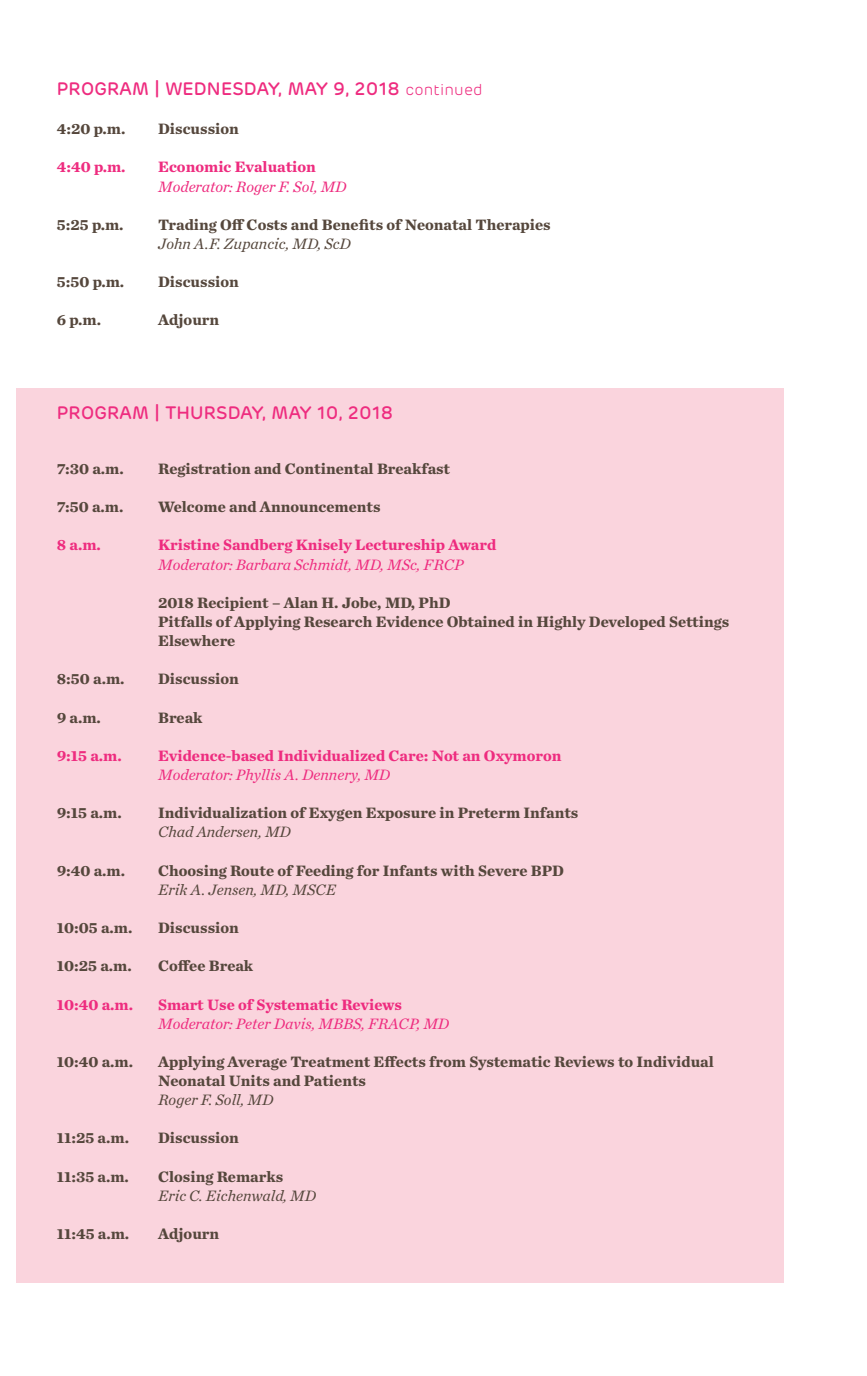
<style>
.page{position:relative;width:867px;height:1376px;background:#fff}
.page>*{position:absolute;margin:0;border:0;box-sizing:border-box;transform-origin:0 0}
.headings{font:500 18px "Rubrik";letter-spacing:.01em;color:#ee2c7f}
.program_times_and_ta{font:700 15.75px "Chronicle Text G1";color:#55473c}
.program_times_and_ta-2{font:700 15.75px "Chronicle Text G1";color:#ee2c7f}
.program_speakers{font:italic 15.75px "Chronicle Text G1";color:#ee2c7f}
.program_speakers-2{font:italic 15.75px "Chronicle Text G1";color:#55473c}
.s1{font-weight:300;font-size:15.75px}
</style>
<div class="page">
<div style="left:16px;top:388px;width:768px;height:895px;background:#fad4dd"></div>
<p class="headings" style="left:57px;top:77px;width:427px">PROGRAM | WEDNESDAY, MAY 9, 2018 <span class="s1">continued</span></p>
<p class="program_times_and_ta" style="left:57px;top:116px;width:70px">4:20 p.m.</p>
<p class="program_times_and_ta" style="left:158px;top:116px;width:82px">Discussion</p>
<p class="program_times_and_ta-2" style="left:57px;top:154px;width:70px">4:40 p.m.</p>
<p class="program_times_and_ta-2" style="left:158px;top:154px;width:159px">Economic Evaluation</p>
<p class="program_speakers" style="left:158px;top:174px;width:190px">Moderator: Roger F. Sol, MD</p>
<p class="program_times_and_ta" style="left:57px;top:212px;width:68px">5:25 p.m.</p>
<p class="program_times_and_ta" style="left:158px;top:212px;width:394px">Trading Off Costs and Benefits of Neonatal Therapies</p>
<p class="program_speakers-2" style="left:158px;top:231px;width:194px">John A.F. Zupancic, MD, ScD</p>
<p class="program_times_and_ta" style="left:57px;top:269px;width:69px">5:50 p.m.</p>
<p class="program_times_and_ta" style="left:158px;top:269px;width:82px">Discussion</p>
<p class="program_times_and_ta" style="left:57px;top:307px;width:46px">6 p.m.</p>
<p class="program_times_and_ta" style="left:158px;top:307px;width:63px">Adjourn</p>
<p class="headings" style="left:57px;top:401px;width:338px">PROGRAM | THURSDAY, MAY 10, 2018</p>
<p class="program_times_and_ta" style="left:57px;top:456px;width:69px">7:30 a.m.</p>
<p class="program_times_and_ta" style="left:158px;top:456px;width:293px">Registration and Continental Breakfast</p>
<p class="program_times_and_ta" style="left:57px;top:494px;width:68px">7:50 a.m.</p>
<p class="program_times_and_ta" style="left:158px;top:494px;width:224px">Welcome and Announcements</p>
<p class="program_times_and_ta-2" style="left:57px;top:532px;width:46px">8 a.m.</p>
<p class="program_times_and_ta-2" style="left:158px;top:532px;width:340px">Kristine Sandberg Knisely Lectureship Award</p>
<p class="program_speakers" style="left:158px;top:552px;width:307px">Moderator: Barbara Schmidt, MD, MSc, FRCP</p>
<p class="program_times_and_ta" style="left:158px;top:590px;width:294px">2018 Recipient – Alan H. Jobe, MD, PhD</p>
<p class="program_times_and_ta" style="left:158px;top:609px;width:573px">Pitfalls of Applying Research Evidence Obtained in Highly Developed Settings</p>
<p class="program_times_and_ta" style="left:158px;top:628px;width:79px">Elsewhere</p>
<p class="program_times_and_ta" style="left:57px;top:666px;width:69px">8:50 a.m.</p>
<p class="program_times_and_ta" style="left:158px;top:666px;width:82px">Discussion</p>
<p class="program_times_and_ta" style="left:57px;top:704px;width:46px">9 a.m.</p>
<p class="program_times_and_ta" style="left:158px;top:704px;width:46px">Break</p>
<p class="program_times_and_ta-2" style="left:57px;top:743px;width:66px">9:15 a.m.</p>
<p class="program_times_and_ta-2" style="left:158px;top:743px;width:405px">Evidence-based Individualized Care: Not an Oxymoron</p>
<p class="program_speakers" style="left:158px;top:762px;width:234px">Moderator: Phyllis A. Dennery, MD</p>
<p class="program_times_and_ta" style="left:57px;top:800px;width:66px">9:15 a.m.</p>
<p class="program_times_and_ta" style="left:158px;top:800px;width:422px">Individualization of Exygen Exposure in Preterm Infants</p>
<p class="program_speakers-2" style="left:158px;top:820px;width:134px">Chad Andersen, MD</p>
<p class="program_times_and_ta" style="left:57px;top:857px;width:70px">9:40 a.m.</p>
<p class="program_times_and_ta" style="left:158px;top:857px;width:407px">Choosing Route of Feeding for Infants with Severe BPD</p>
<p class="program_speakers-2" style="left:158px;top:877px;width:179px">Erik A. Jensen, MD, MSCE</p>
<p class="program_times_and_ta" style="left:57px;top:915px;width:77px">10:05 a.m.</p>
<p class="program_times_and_ta" style="left:158px;top:915px;width:82px">Discussion</p>
<p class="program_times_and_ta" style="left:57px;top:953px;width:76px">10:25 a.m.</p>
<p class="program_times_and_ta" style="left:158px;top:953px;width:97px">Coffee Break</p>
<p class="program_times_and_ta-2" style="left:57px;top:991px;width:78px">10:40 a.m.</p>
<p class="program_times_and_ta-2" style="left:158px;top:991px;width:245px">Smart Use of Systematic Reviews</p>
<p class="program_speakers" style="left:158px;top:1011px;width:293px">Moderator: Peter Davis, MBBS, FRACP, MD</p>
<p class="program_times_and_ta" style="left:57px;top:1049px;width:78px">10:40 a.m.</p>
<p class="program_times_and_ta" style="left:158px;top:1049px;width:557px">Applying Average Treatment Effects from Systematic Reviews to Individual</p>
<p class="program_times_and_ta" style="left:158px;top:1068px;width:209px">Neonatal Units and Patients</p>
<p class="program_speakers-2" style="left:158px;top:1088px;width:117px">Roger F. Soll, MD</p>
<p class="program_times_and_ta" style="left:57px;top:1125px;width:74px">11:25 a.m.</p>
<p class="program_times_and_ta" style="left:158px;top:1125px;width:82px">Discussion</p>
<p class="program_times_and_ta" style="left:57px;top:1163px;width:74px">11:35 a.m.</p>
<p class="program_times_and_ta" style="left:158px;top:1163px;width:127px">Closing Remarks</p>
<p class="program_speakers-2" style="left:158px;top:1183px;width:160px">Eric C. Eichenwald, MD</p>
<p class="program_times_and_ta" style="left:57px;top:1221px;width:74px">11:45 a.m.</p>
<p class="program_times_and_ta" style="left:158px;top:1221px;width:63px">Adjourn</p>
</div>
